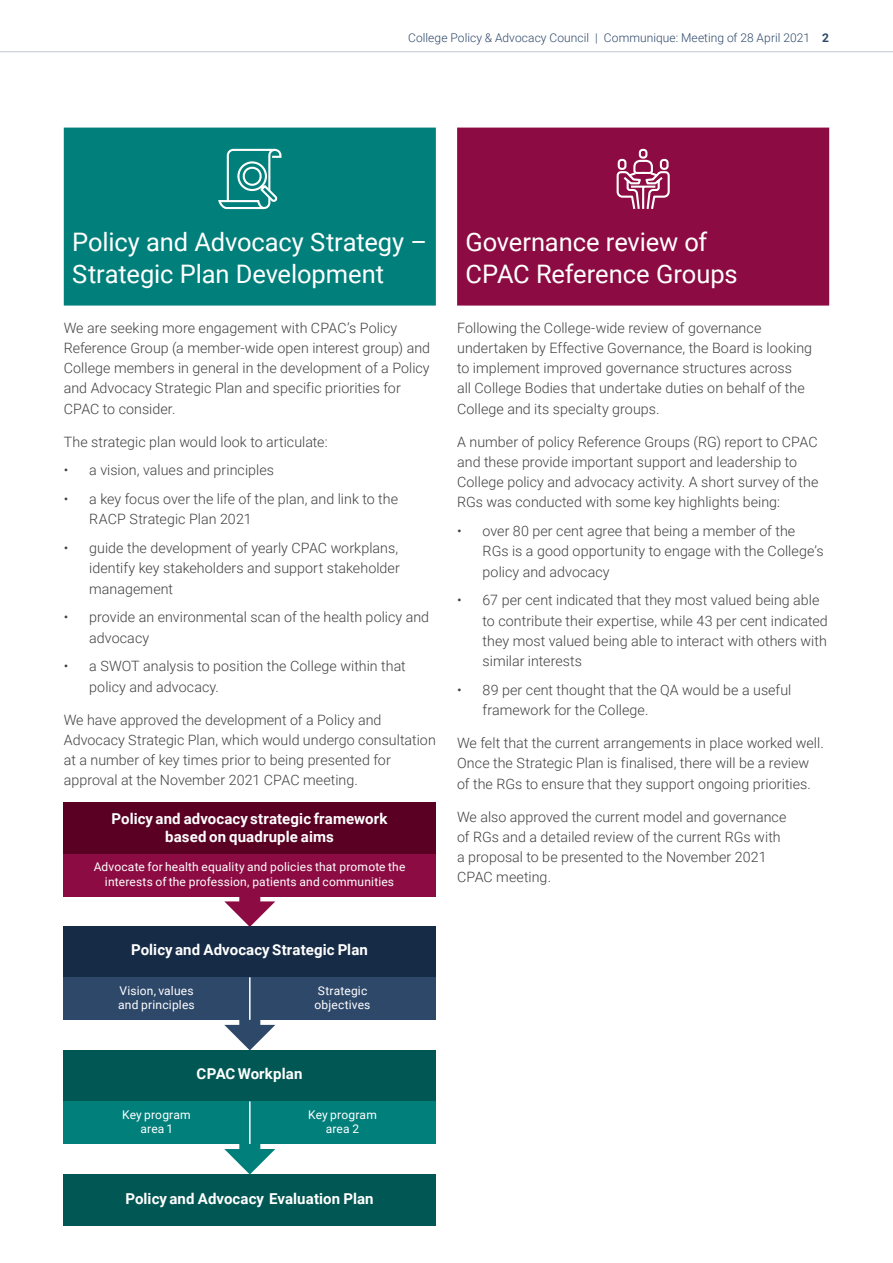
<style>
.page{position:relative;width:893px;height:1263px;background:#fff}
.page>*{position:absolute;margin:0;border:0;box-sizing:border-box;transform-origin:0 0}
.t1{font:25.5px/31.5px "Roboto";letter-spacing:-.005em;color:#fff}
.t2{font:700 15px/18px "Roboto";letter-spacing:.01em;color:#fff;text-align:center}
.t3{font:300 14.25px/20.2px "Roboto";letter-spacing:.005em;color:#414042}
.t4{font:12px/14.4px "Roboto";letter-spacing:.015em;color:#fff;text-align:center}
.t5{font:300 12px "Roboto";letter-spacing:.005em;color:#2e486a}
.s1{font-weight:700}
</style>
<div class="page">
<div style="left:64px;top:128px;width:372px;height:178px;background:#007f7b"></div>
<svg style="left:217px;top:148px;width:66px;height:62px"></svg>
<div style="left:457px;top:128px;width:372px;height:178px;background:#8c0b42"></div>
<svg style="left:616px;top:148px;width:55px;height:63px"></svg>
<div style="left:64px;top:803px;width:372px;height:51px;background:#5a0022"></div>
<div style="left:64px;top:854px;width:372px;height:42px;background:#8c0b42"></div>
<div style="left:239px;top:892px;width:21px;height:13px;background:#8c0b42"></div>
<svg style="left:224px;top:901px;width:51px;height:25px"></svg>
<div style="left:64px;top:926px;width:372px;height:51px;background:#162b45"></div>
<div style="left:64px;top:977px;width:372px;height:43px;background:#2e486a"></div>
<div style="left:239px;top:1015px;width:21px;height:13px;background:#2e486a"></div>
<svg style="left:224px;top:1025px;width:51px;height:25px"></svg>
<hr style="left:249px;top:977px;width:2px;height:43px;background:#fff">
<div style="left:64px;top:1050px;width:372px;height:51px;background:#005753"></div>
<div style="left:64px;top:1174px;width:372px;height:51px;background:#005753"></div>
<div style="left:64px;top:1101px;width:372px;height:43px;background:#007f7b"></div>
<div style="left:239px;top:1139px;width:21px;height:13px;background:#007f7b"></div>
<svg style="left:224px;top:1149px;width:51px;height:25px"></svg>
<hr style="left:249px;top:1101px;width:2px;height:43px;background:#fff">
<hr style="left:0;top:51px;width:893px;height:1px;background:#c3c6d2">
<p class="t5" style="left:408px;top:30px;width:423px">College Policy &amp; Advocacy Council | Communique: Meeting of 28 April 2021 <span class="s1">2</span></p>
<h1 class="t1" style="left:72px;top:226px;width:357px">Policy and Advocacy Strategy –<br>Strategic Plan Development</h1>
<p class="t3" style="left:64px;top:317px;width:368px">We are seeking more engagement with CPAC’s Policy Reference Group (a member-wide open interest group) and College members in general in the development of a Policy and Advocacy Strategic Plan and specific priorities for CPAC to consider.</p>
<p class="t3" style="left:64px;top:431px;width:265px">The strategic plan would look to articulate:</p>
<p class="t3" style="left:64px;top:460px;width:212px">• a vision, values and principles</p>
<p class="t3" style="left:89px;top:488px;width:310px;text-indent:-26px">• a key focus over the life of the plan, and link to the<br>RACP Strategic Plan 2021</p>
<p class="t3" style="left:89px;top:537px;width:312px;text-align:justify;text-indent:-26px">• guide the development of yearly CPAC workplans, identify key stakeholders and support stakeholder management</p>
<p class="t3" style="left:89px;top:607px;width:341px;text-indent:-26px">• provide an environmental scan of the health policy and advocacy</p>
<p class="t3" style="left:89px;top:656px;width:318px;text-indent:-26px">• a SWOT analysis to position the College within that policy and advocacy.</p>
<p class="t3" style="left:64px;top:709px;width:374px">We have approved the development of a Policy and Advocacy Strategic Plan, which would undergo consultation at a number of key times prior to being presented for approval at the November 2021 CPAC meeting.</p>
<p class="t2" style="left:112px;top:809px;width:277px">Policy and advocacy strategic framework based on quadruple aims</p>
<p class="t4" style="left:94px;top:859px;width:313px">Advocate for health equality and policies that promote the interests of the profession, patients and communities</p>
<p class="t2" style="left:131px;top:940px;width:238px">Policy and Advocacy Strategic Plan</p>
<p class="t4" style="left:118px;top:983px;width:78px;text-align:left">Vision, values and principles</p>
<p class="t4" style="left:315px;top:983px;width:57px;text-align:left">Strategic objectives</p>
<h1 class="t1" style="left:466px;top:226px;width:274px">Governance review of<br>CPAC Reference Groups</h1>
<p class="t3" style="left:457px;top:317px;width:357px">Following the College-wide review of governance undertaken by Effective Governance, the Board is looking to implement improved governance structures across<br>all College Bodies that undertake duties on behalf of the College and its specialty groups.</p>
<p class="t3" style="left:457px;top:431px;width:363px">A number of policy Reference Groups (RG) report to CPAC and these provide important support and leadership to College policy and advocacy activity. A short survey of the RGs was conducted with some key highlights being:</p>
<p class="t3" style="left:483px;top:520px;width:343px;text-indent:-26px">• over 80 per cent agree that being a member of the<br>RGs is a good opportunity to engage with the College’s policy and advocacy</p>
<p class="t3" style="left:483px;top:590px;width:347px;text-indent:-26px">• 67 per cent indicated that they most valued being able to contribute their expertise, while 43 per cent indicated they most valued being able to interact with others with similar interests</p>
<p class="t3" style="left:483px;top:679px;width:310px;text-indent:-26px">• 89 per cent thought that the QA would be a useful framework for the College.</p>
<p class="t3" style="left:457px;top:732px;width:368px">We felt that the current arrangements in place worked well.<br>Once the Strategic Plan is finalised, there will be a review of the RGs to ensure that they support ongoing priorities.</p>
<p class="t3" style="left:457px;top:806px;width:331px">We also approved the current model and governance of RGs and a detailed review of the current RGs with a proposal to be presented to the November 2021<br>CPAC meeting.</p>
<p class="t2" style="left:197px;top:1064px;width:107px">CPAC Workplan</p>
<p class="t4" style="left:122px;top:1107px;width:70px">Key program area 1</p>
<p class="t4" style="left:308px;top:1107px;width:70px">Key program area 2</p>
<p class="t2" style="left:125px;top:1189px;width:250px">Policy and Advocacy Evaluation Plan</p>
</div>
